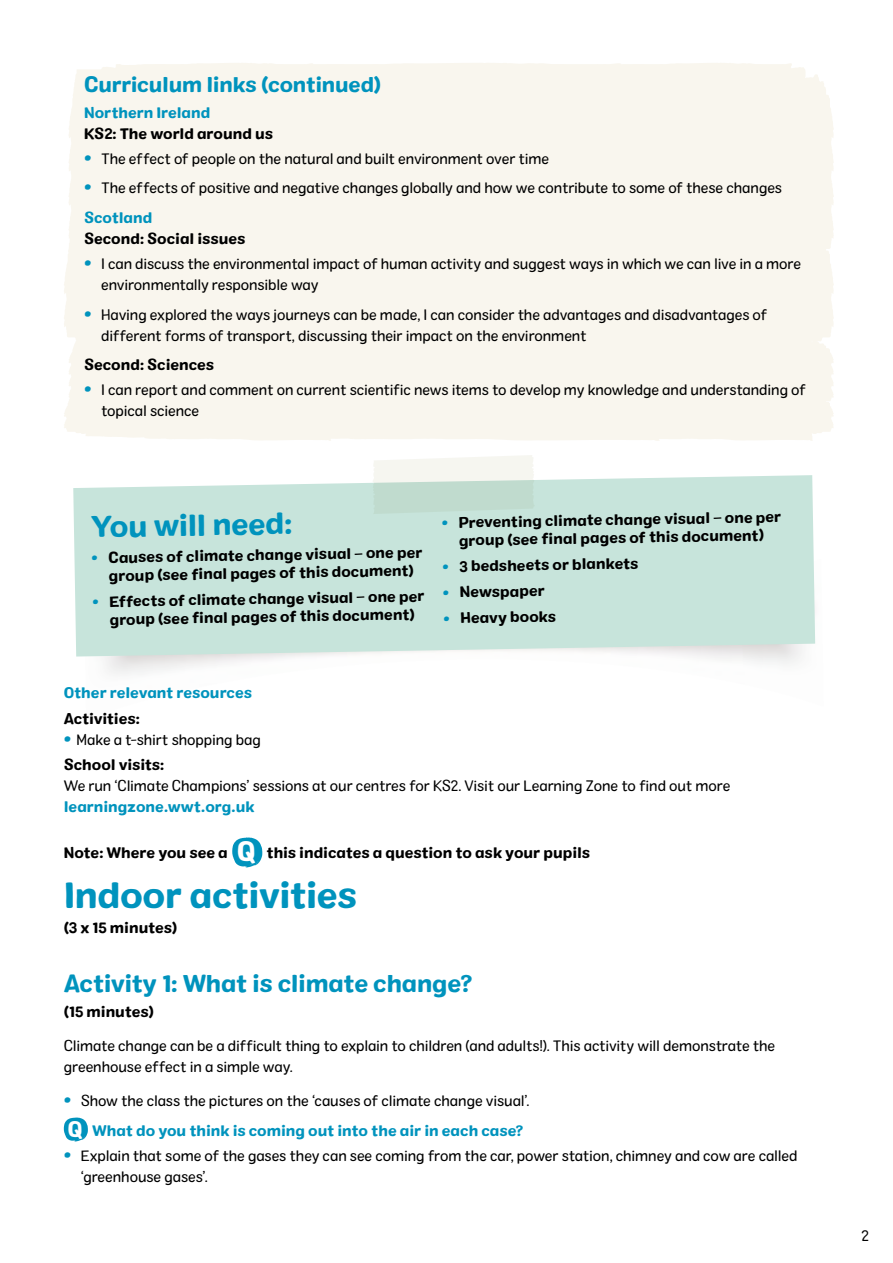
<style>
.page{position:relative;width:893px;height:1263px;background:#fff}
.page>*{position:absolute;margin:0;border:0;box-sizing:border-box;transform-origin:0 0}
.t1{font:36px "Colby St Bld";letter-spacing:-.02em;color:#0093bd}
.t2{font:29.85px "Colby St Bld";color:#0093bd}
.t3{font:24px "Colby St Bld";letter-spacing:-.02em;color:#0093bd}
.t4{font:21px "Colby St Bld";letter-spacing:-.015em;color:#0093bd}
.t5{font:15px/21px "Colby St Reg";letter-spacing:-.01em;color:#000}
.t6{font:15px/18px "Colby St Bld";letter-spacing:-.005em;color:#000;text-align:center}
.t7{font:15px "Colby St Bld";letter-spacing:-.005em;color:#0093bd}
.s1{font-family:"Colby St Bld";font-size:21px;color:#0093bd}
.s2{font-size:18px;color:#0093bd}
</style>
<div class="page">
<svg style="left:73px;top:475px;width:742px;height:181px;background:#cae5dc"></svg>
<svg style="left:373px;top:455px;width:162px;height:59px"></svg>
<div style="left:64px;top:63px;width:770px;height:378px;background:#f9f6ee"></div>
<svg style="left:232px;top:837px;width:30px;height:30px"></svg>
<svg style="left:64px;top:1117px;width:24px;height:24px"></svg>
<h3 class="t4" style="left:84px;top:71px;width:299px">Curriculum links (continued)</h3>
<p class="t7" style="left:84px;top:103px;width:128px">Northern Ireland</p>
<p class="t6" style="left:84px;top:124px;width:190px">KS2: The world around us</p>
<p class="t5" style="left:84px;top:148px;width:467px"><span class="s1">•</span> The effect of people on the natural and built environment over time</p>
<p class="t5" style="left:84px;top:177px;width:699px"><span class="s1">•</span> The effects of positive and negative changes globally and how we contribute to some of these changes</p>
<p class="t7" style="left:84px;top:208px;width:70px">Scotland</p>
<p class="t6" style="left:84px;top:230px;width:163px">Second: Social issues</p>
<p class="t5" style="left:101px;top:253px;width:701px;text-indent:-17px"><span class="s1">•</span> I can discuss the environmental impact of human activity and suggest ways in which we can live in a more environmentally responsible way</p>
<p class="t5" style="left:101px;top:304px;width:668px;text-indent:-17px"><span class="s1">•</span> Having explored the ways journeys can be made, I can consider the advantages and disadvantages of different forms of transport, discussing their impact on the environment</p>
<p class="t6" style="left:84px;top:356px;width:132px">Second: Sciences</p>
<p class="t5" style="left:101px;top:379px;width:706px;text-indent:-17px"><span class="s1">•</span> I can report and comment on current scientific news items to develop my knowledge and understanding of topical science</p>
<h2 class="t2" style="left:91px;top:507px;width:203px;rotate:-1deg">You will need:</h2>
<p class="t6" style="left:91px;top:549px;width:332px;rotate:-1deg"><span class="s2">•</span> Causes of climate change visual – one per group (see final pages of this document)</p>
<p class="t6" style="left:92px;top:593px;width:334px;rotate:-1deg"><span class="s2">•</span> Effects of climate change visual – one per group (see final pages of this document)</p>
<p class="t6" style="left:441px;top:514px;width:341px;rotate:-1deg"><span class="s2">•</span> Preventing climate change visual – one per group (see final pages of this document)</p>
<p class="t6" style="left:442px;top:558px;width:198px;rotate:-1deg"><span class="s2">•</span> 3 bedsheets or blankets</p>
<p class="t6" style="left:443px;top:583px;width:104px;rotate:-1deg"><span class="s2">•</span> Newspaper</p>
<p class="t6" style="left:443px;top:609px;width:114px;rotate:-1deg"><span class="s2">•</span> Heavy books</p>
<p class="t7" style="left:64px;top:683px;width:190px">Other relevant resources</p>
<p class="t6" style="left:64px;top:709px;width:78px">Activities:</p>
<p class="t5" style="left:64px;top:729px;width:199px"><span class="s1">•</span> Make a t-shirt shopping bag</p>
<p class="t6" style="left:64px;top:756px;width:102px">School visits:</p>
<p class="t5" style="left:64px;top:775px;width:668px">We run ‘Climate Champions’ sessions at our centres for KS2. Visit our Learning Zone to find out more</p>
<p class="t7" style="left:64px;top:797px;width:192px">learningzone.wwt.org.uk</p>
<p class="t6" style="left:64px;top:844px;width:165px">Note: Where you see a</p>
<p class="t6" style="left:266px;top:844px;width:325px">this indicates a question to ask your pupils</p>
<h1 class="t1" style="left:64px;top:872px;width:295px">Indoor activities</h1>
<p class="t6" style="left:64px;top:919px;width:115px">(3 x 15 minutes)</p>
<h3 class="t3" style="left:64px;top:968px;width:410px">Activity 1: What is climate change?</h3>
<p class="t6" style="left:64px;top:1003px;width:92px">(15 minutes)</p>
<p class="t5" style="left:64px;top:1035px;width:713px">Climate change can be a difficult thing to explain to children (and adults!). This activity will demonstrate the greenhouse effect in a simple way.</p>
<p class="t5" style="left:64px;top:1090px;width:467px"><span class="s1">•</span> Show the class the pictures on the ‘causes of climate change visual’.</p>
<p class="t7" style="left:92px;top:1120px;width:433px">What do you think is coming out into the air in each case?</p>
<p class="t5" style="left:81px;top:1145px;width:718px;text-indent:-17px"><span class="s1">•</span> Explain that some of the gases they can see coming from the car, power station, chimney and cow are called ‘greenhouse gases’.</p>
<p class="t5" style="left:862px;top:1225px;width:9px">2</p>
</div>
